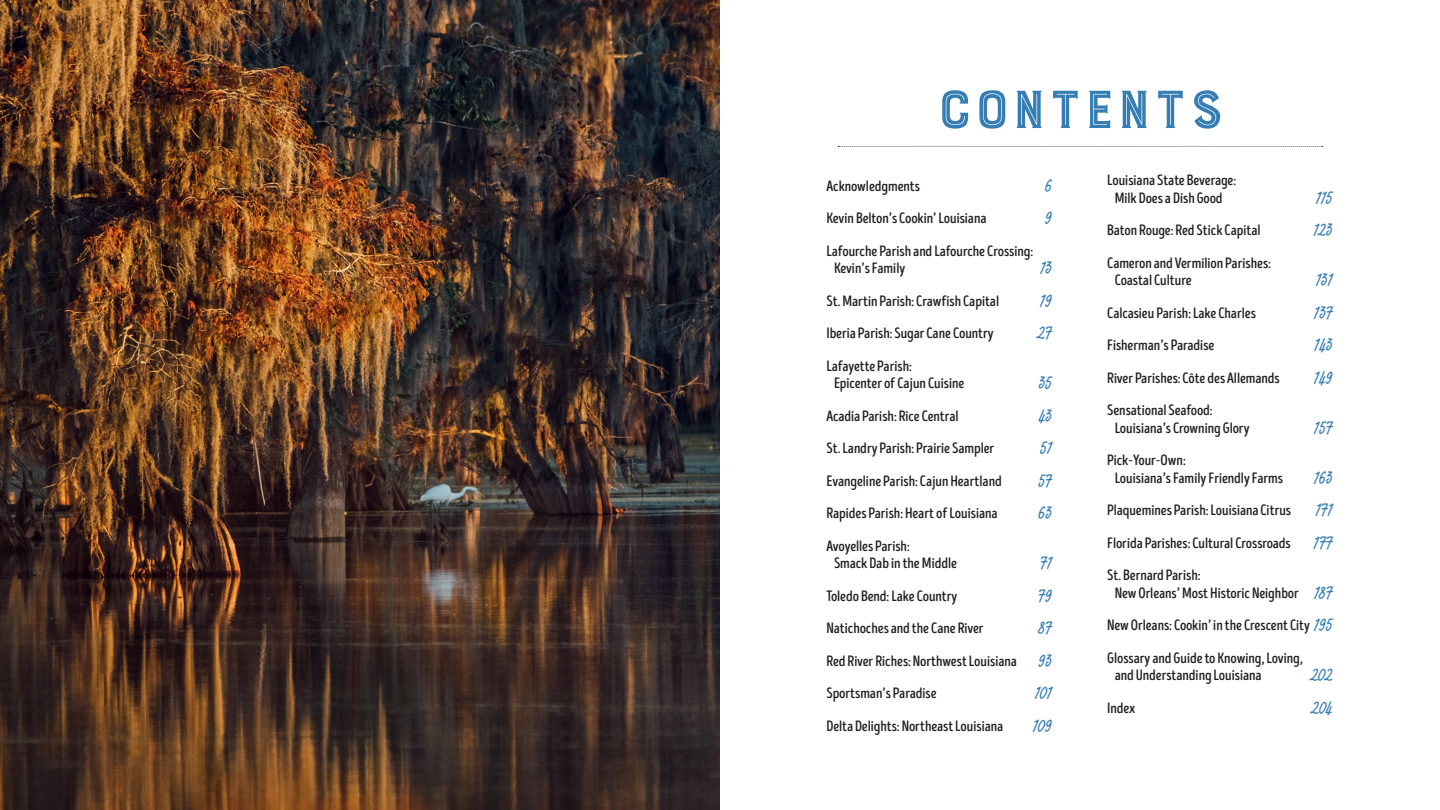
<style>
.page{position:relative;width:1440px;height:810px;background:#fff}
.page>*{position:absolute;margin:0;border:0;box-sizing:border-box;transform-origin:0 0}
.Ch_hedtopwhiteline{font:70.62px "Burford Base";color:#367db3}
.t1{font:22.5px "Supa Mega Fantastic";color:#367db3}
.t2{font:15px/17.5px "Intro Head B Base";letter-spacing:-.005em;color:#231f20}
.s1{font-family:"Supa Mega Fantastic";font-size:22.5px;color:#367db3}
</style>
<div class="page">
<svg style="left:838px;top:146px;width:485px;height:1px"></svg>
<img style="left:0;top:0;width:720px;height:810px">
<p class="Ch_hedtopwhiteline" style="left:936px;top:73px;width:290px">Contents</p>
<p class="t2" style="left:827px;top:177px;width:95px">Acknowledgments</p>
<p class="t1" style="left:1045px;top:171px;width:8px">6</p>
<p class="t2" style="left:827px;top:210px;width:162px">Kevin Belton’s Cookin’ Louisiana</p>
<p class="t1" style="left:1045px;top:204px;width:8px">9</p>
<p class="t2" style="left:834px;top:242px;width:201px;text-indent:-8px">Lafourche Parish and Lafourche Crossing:<br>Kevin’s Family</p>
<p class="t1" style="left:1040px;top:254px;width:13px">13</p>
<p class="t2" style="left:827px;top:292px;width:174px">St. Martin Parish: Crawfish Capital</p>
<p class="t1" style="left:1039px;top:286px;width:14px">19</p>
<p class="t2" style="left:827px;top:325px;width:169px">Iberia Parish: Sugar Cane Country</p>
<p class="t1" style="left:1037px;top:319px;width:16px">27</p>
<p class="t2" style="left:834px;top:357px;width:132px;text-indent:-8px">Lafayette Parish:<br>Epicenter of Cajun Cuisine</p>
<p class="t1" style="left:1038px;top:369px;width:15px">35</p>
<p class="t2" style="left:827px;top:407px;width:134px">Acadia Parish: Rice Central</p>
<p class="t1" style="left:1038px;top:401px;width:15px">43</p>
<p class="t2" style="left:827px;top:440px;width:169px">St. Landry Parish: Prairie Sampler</p>
<p class="t1" style="left:1040px;top:434px;width:13px">51</p>
<p class="t2" style="left:827px;top:472px;width:177px">Evangeline Parish: Cajun Heartland</p>
<p class="t1" style="left:1038px;top:466px;width:15px">57</p>
<p class="t2" style="left:827px;top:505px;width:173px">Rapides Parish: Heart of Louisiana</p>
<p class="t1" style="left:1038px;top:499px;width:15px">63</p>
<p class="t2" style="left:834px;top:537px;width:125px;text-indent:-8px">Avoyelles Parish:<br>Smack Dab in the Middle</p>
<p class="t1" style="left:1040px;top:549px;width:13px">71</p>
<p class="t2" style="left:827px;top:587px;width:133px">Toledo Bend: Lake Country</p>
<p class="t1" style="left:1038px;top:581px;width:15px">79</p>
<p class="t2" style="left:827px;top:620px;width:159px">Natichoches and the Cane River</p>
<p class="t1" style="left:1038px;top:614px;width:15px">87</p>
<p class="t2" style="left:827px;top:652px;width:227px">Red River Riches: Northwest Louisiana <span class="s1">93</span></p>
<p class="t2" style="left:827px;top:685px;width:112px">Sportsman’s Paradise</p>
<p class="t1" style="left:1034px;top:679px;width:19px">101</p>
<p class="t2" style="left:827px;top:717px;width:178px">Delta Delights: Northeast Louisiana</p>
<p class="t1" style="left:1033px;top:711px;width:20px">109</p>
<p class="t2" style="left:1107px;top:172px;width:131px;text-align:center">Louisiana State Beverage:<br>Milk Does a Dish Good</p>
<p class="t1" style="left:1315px;top:183px;width:18px">115</p>
<p class="t2" style="left:1107px;top:222px;width:155px">Baton Rouge: Red Stick Capital</p>
<p class="t1" style="left:1313px;top:216px;width:21px">123</p>
<p class="t2" style="left:1115px;top:254px;width:158px;text-indent:-8px">Cameron and Vermilion Parishes:<br>Coastal Culture</p>
<p class="t1" style="left:1315px;top:266px;width:18px">131</p>
<p class="t2" style="left:1107px;top:304px;width:150px">Calcasieu Parish:Lake Charles</p>
<p class="t1" style="left:1314px;top:298px;width:20px">137</p>
<p class="t2" style="left:1107px;top:337px;width:109px">Fisherman’s Paradise</p>
<p class="t1" style="left:1314px;top:331px;width:20px">143</p>
<p class="t2" style="left:1107px;top:369px;width:174px">River Parishes: Côte des Allemands</p>
<p class="t1" style="left:1314px;top:363px;width:20px">149</p>
<p class="t2" style="left:1115px;top:402px;width:136px;text-indent:-8px">Sensational Seafood:<br>Louisiana’s Crowning Glory</p>
<p class="t1" style="left:1314px;top:413px;width:20px">157</p>
<p class="t2" style="left:1115px;top:452px;width:170px;text-indent:-8px">Pick-Your-Own:<br>Louisiana’s Family Friendly Farms</p>
<p class="t1" style="left:1314px;top:463px;width:20px">163</p>
<p class="t2" style="left:1107px;top:502px;width:227px">Plaquemines Parish:Louisiana Citrus <span class="s1">171</span></p>
<p class="t2" style="left:1107px;top:534px;width:227px">Florida Parishes: Cultural Crossroads <span class="s1">177</span></p>
<p class="t2" style="left:1115px;top:567px;width:219px;text-indent:-8px">St. Bernard Parish:<br>New Orleans’ Most Historic Neighbor <span class="s1">187</span></p>
<p class="t2" style="left:1107px;top:617px;width:227px">New Orleans: Cookin’ in the Crescent City <span class="s1">195</span></p>
<p class="t2" style="left:1115px;top:649px;width:190px;text-indent:-8px">Glossary and Guide to Knowing, Loving, and Understanding Louisiana</p>
<p class="t1" style="left:1310px;top:661px;width:23px">202</p>
<p class="t2" style="left:1107px;top:699px;width:30px">Index</p>
<p class="t1" style="left:1311px;top:693px;width:22px">204</p>
</div>
